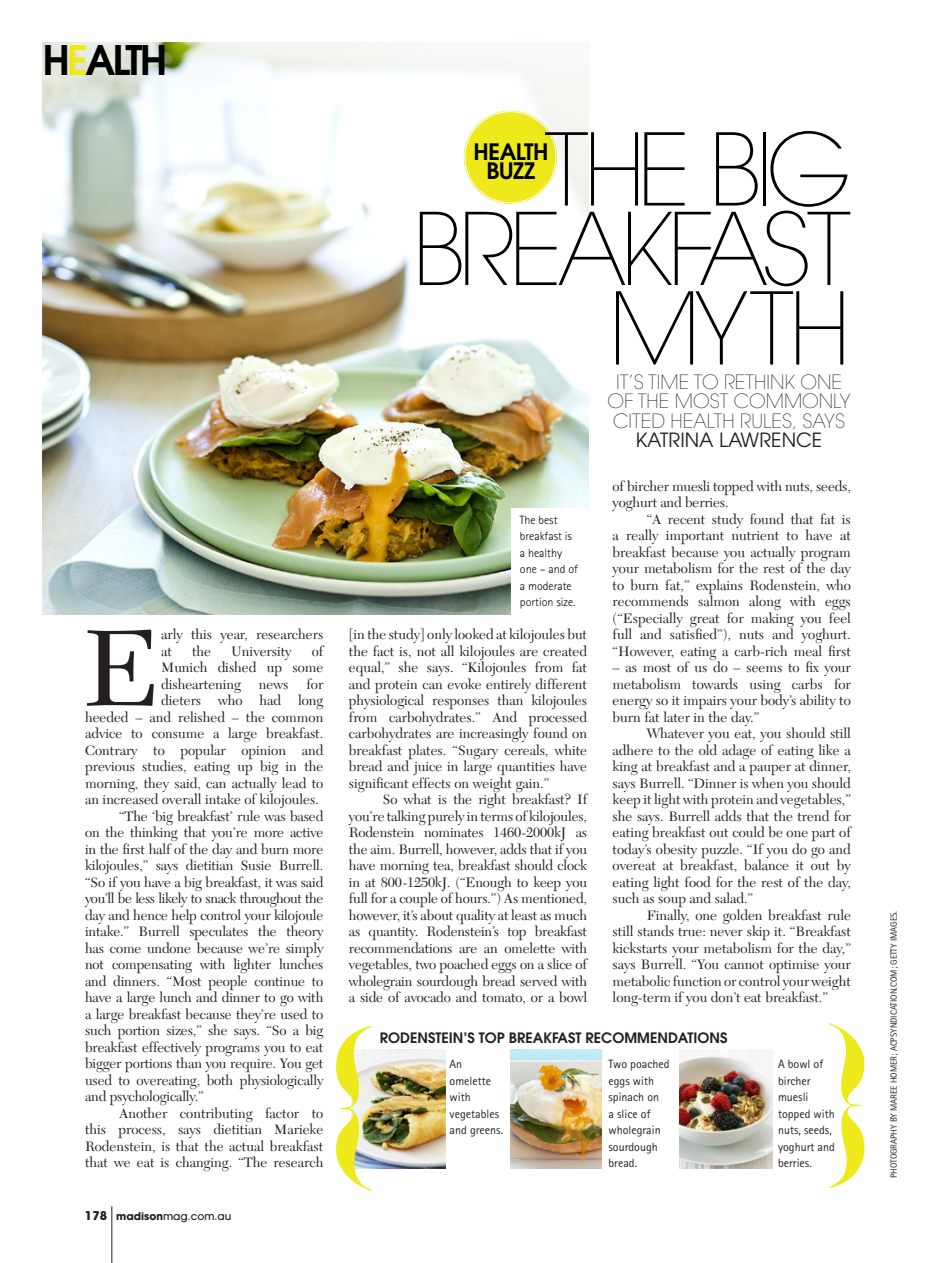
<style>
.page{position:relative;width:936px;height:1263px;background:#fff}
.page>*{position:absolute;margin:0;border:0;box-sizing:border-box;transform-origin:0 0}
.t1{font:112.8px "New Caledonia";color:#231f20}
.t2{font:200 99px/79.5px "Avant Garde";letter-spacing:-.07em;color:#000001;text-align:right}
.t3{font:600 40.5px "Avant Garde";letter-spacing:-.07em;color:#000001}
.t4{font:600 22.5px/19.5px "Avant Garde";letter-spacing:-.025em;color:#000001;text-align:center}
.t5{font:200 19.5px/19.5px "Avant Garde";color:#231f20;text-align:center}
.t6{font:19.5px "Avant Garde";color:#231f20}
.t7{font:14.25px/16.5px "New Caledonia";letter-spacing:-.01em;color:#231f20;text-align:justify}
.t8{font:600 14.25px "Avant Garde";color:#231f20}
.t9{font:14.25px "New Caledonia";letter-spacing:-.03em;color:#231f20}
.t10{font:12px/16.5px "Rotis Sans Serif";color:#231f20}
.t11{font:300 12px/16.5px "Rotis Sans Serif";color:#000001}
.t12{font:700 12px "Avant Garde";color:#231f20}
.t13{font:500 10.5px "Avant Garde";color:#231f20}
.t14{font:9px "Rotis Sans Serif";color:#231f20}
.s1{color:#ede91a}
.s2{font-weight:700}
</style>
<div class="page">
<hr style="left:111px;top:1206px;width:1px;height:57px;background:#231f20">
<img style="left:42px;top:43px;width:546px;height:572px">
<div style="left:512px;top:508px;width:88px;height:113px;background:#fff"></div>
<img style="left:371px;top:1050px;width:74px;height:119px">
<img style="left:510px;top:1050px;width:92px;height:119px">
<img style="left:679px;top:1050px;width:93px;height:119px">
<svg style="left:829px;top:1023px;width:35px;height:165px"></svg>
<svg style="left:336px;top:1026px;width:35px;height:165px"></svg>
<div style="left:463px;top:110px;width:94px;height:94px;background:#ede91a;border-radius:50%"></div>
<div style="left:462px;top:109px;width:96px;height:97px;border:2px solid #fff;border-radius:50%"></div>
<h3 class="t3" style="left:43px;top:34px;width:126px">H<span class="s1">E</span>ALTH</h3>
<h1 class="t1" style="left:82px;top:602px;width:81px">E</h1>
<p class="t7" style="left:161px;top:626px;width:164px">arly this year, researchers at</p>
<p class="t7" style="left:161px;top:643px;width:164px;text-indent:150px">of Munich dished up some disheartening</p>
<p class="t7" style="left:192px;top:643px;width:20px">the</p>
<p class="t7" style="left:231px;top:643px;width:62px">University</p>
<p class="t7" style="left:259px;top:676px;width:31px">news</p>
<p class="t7" style="left:306px;top:676px;width:18px">for</p>
<p class="t7" style="left:161px;top:692px;width:164px">dieters who had long</p>
<p class="t7" style="left:85px;top:709px;width:240px">heeded – and relished – the common</p>
<p class="t7" style="left:85px;top:725px;width:240px">advice to consume a large breakfast.</p>
<p class="t7" style="left:85px;top:742px;width:240px">Contrary to popular opinion and</p>
<p class="t7" style="left:85px;top:758px;width:240px">previous studies, eating up big in the</p>
<p class="t7" style="left:85px;top:775px;width:240px">morning, they said, can actually lead to</p>
<p class="t7" style="left:85px;top:791px;width:235px">an increased overall intake of kilojoules.</p>
<p class="t7" style="left:119px;top:808px;width:206px">“The ‘big breakfast’ rule was based</p>
<p class="t7" style="left:85px;top:824px;width:240px">on the thinking that you’re more active</p>
<p class="t7" style="left:85px;top:841px;width:240px">in the first half of the day and burn more</p>
<p class="t7" style="left:85px;top:857px;width:240px">kilojoules,” says dietitian Susie Burrell.</p>
<p class="t7" style="left:85px;top:874px;width:240px">“So if you have a big breakfast, it was said</p>
<p class="t9" style="left:85px;top:890px;width:240px">you’ll be less likely to snack throughout the</p>
<p class="t7" style="left:85px;top:907px;width:240px">day and hence help control your kilojoule</p>
<p class="t7" style="left:85px;top:923px;width:240px">intake.” Burrell speculates the theory</p>
<p class="t7" style="left:85px;top:940px;width:240px">has come undone because we’re simply</p>
<p class="t7" style="left:85px;top:956px;width:240px">not compensating with lighter lunches</p>
<p class="t7" style="left:85px;top:973px;width:240px">and dinners. “Most people continue to</p>
<p class="t7" style="left:85px;top:989px;width:240px">have a large lunch and dinner to go with</p>
<p class="t7" style="left:85px;top:1006px;width:240px">a large breakfast because they’re used to</p>
<p class="t7" style="left:85px;top:1022px;width:240px">such portion sizes,” she says. “So a big</p>
<p class="t7" style="left:85px;top:1039px;width:240px">breakfast effectively programs you to eat</p>
<p class="t7" style="left:85px;top:1055px;width:240px">bigger portions than you require. You get</p>
<p class="t7" style="left:85px;top:1072px;width:240px">used to overeating, both physiologically</p>
<p class="t7" style="left:85px;top:1088px;width:120px">and psychologically.”</p>
<p class="t7" style="left:119px;top:1105px;width:206px">Another contributing factor to</p>
<p class="t7" style="left:85px;top:1121px;width:240px">this process, says dietitian Marieke</p>
<p class="t7" style="left:85px;top:1138px;width:240px">Rodenstein, is that the actual breakfast</p>
<p class="t7" style="left:85px;top:1154px;width:240px">that we eat is changing. “The research</p>
<p class="t12" style="left:85px;top:1208px;width:24px">178</p>
<p class="t13" style="left:116px;top:1210px;width:117px"><span class="s2">madison</span>mag.com.au</p>
<h2 class="t2" style="left:412px;top:132px;width:440px">THE BIG<br>BREAKFAST<br>MYTH</h2>
<h3 class="t5" style="left:607px;top:372px;width:244px">IT’S TIME TO RETHINK ONE<br>OF THE MOST COMMONLY<br>CITED HEALTH RULES, SAYS</h3>
<h3 class="t6" style="left:635px;top:429px;width:188px">KATRINA LAWRENCE</h3>
<h3 class="t4" style="left:473px;top:141px;width:76px">HEALTH<br>BUZZ</h3>
<p class="t11" style="left:520px;top:511px;width:59px">The best breakfast is a healthy one – and of a moderate portion size.</p>
<p class="t7" style="left:349px;top:626px;width:240px">[in the study] only looked at kilojoules but the fact is, not all kilojoules are created equal,” she says. “Kilojoules from fat and protein can evoke entirely different physiological responses than kilojoules from carbohydrates.” And processed carbohydrates are increasingly found on breakfast plates. “Sugary cereals, white bread and juice in large quantities have significant effects on weight gain.”</p>
<p class="t7" style="left:349px;top:791px;width:240px;text-indent:34px">So what is the right breakfast? If you’re talking purely in terms of kilojoules, Rodenstein nominates 1460-2000kJ as the aim. Burrell, however, adds that if you have morning tea, breakfast should clock in at 800-1250kJ. (“Enough to keep you full for a couple of hours.”) As mentioned, however, it’s about quality at least as much as quantity. Rodenstein’s top breakfast recommendations are an omelette with vegetables, two poached eggs on a slice of wholegrain sourdough bread served with a side of avocado and tomato, or a bowl</p>
<p class="t7" style="left:612px;top:478px;width:240px">of bircher muesli topped with nuts, seeds, yoghurt and berries.</p>
<p class="t7" style="left:612px;top:511px;width:240px;text-indent:34px">“A recent study found that fat is a really important nutrient to have at breakfast because you actually program your metabolism for the rest of the day to burn fat,” explains Rodenstein, who recommends salmon along with eggs (“Especially great for making you feel full and satisfied”), nuts and yoghurt. “However, eating a carb-rich meal first</p>
<p class="t7" style="left:612px;top:659px;width:240px">– as most of us do – seems to fix your metabolism towards using carbs for energy so it impairs your body’s ability to burn fat later in the day.”</p>
<p class="t7" style="left:612px;top:725px;width:240px;text-indent:34px">Whatever you eat, you should still adhere to the old adage of eating like a king at breakfast and a pauper at dinner, says Burrell. “Dinner is when you should keep it light with protein and vegetables,” she says. Burrell adds that the trend for eating breakfast out could be one part of today’s obesity puzzle. “If you do go and overeat at breakfast, balance it out by eating light food for the rest of the day, such as soup and salad.”</p>
<p class="t7" style="left:612px;top:907px;width:240px;text-indent:34px">Finally, one golden breakfast rule still stands true: never skip it. “Breakfast kickstarts your metabolism for the day,” says Burrell. “You cannot optimise your metabolic function or control your weight long-term if you don’t eat breakfast.”</p>
<p class="t8" style="left:380px;top:1028px;width:349px">RODENSTEIN’S TOP BREAKFAST RECOMMENDATIONS</p>
<p class="t10" style="left:449px;top:1056px;width:55px">An omelette with vegetables and greens.</p>
<p class="t10" style="left:608px;top:1056px;width:63px">Two poached eggs with spinach on<br>a slice of wholegrain sourdough bread.</p>
<p class="t10" style="left:778px;top:1056px;width:58px">A bowl of bircher muesli topped with nuts, seeds, yoghurt and berries.</p>
<p class="t14" style="left:888px;top:1178px;width:268px;rotate:-90deg">PHOTOGRAPHY BY MAREE HOMER; ACPSYNDICATION.COM; GETTY IMAGES.</p>
</div>
